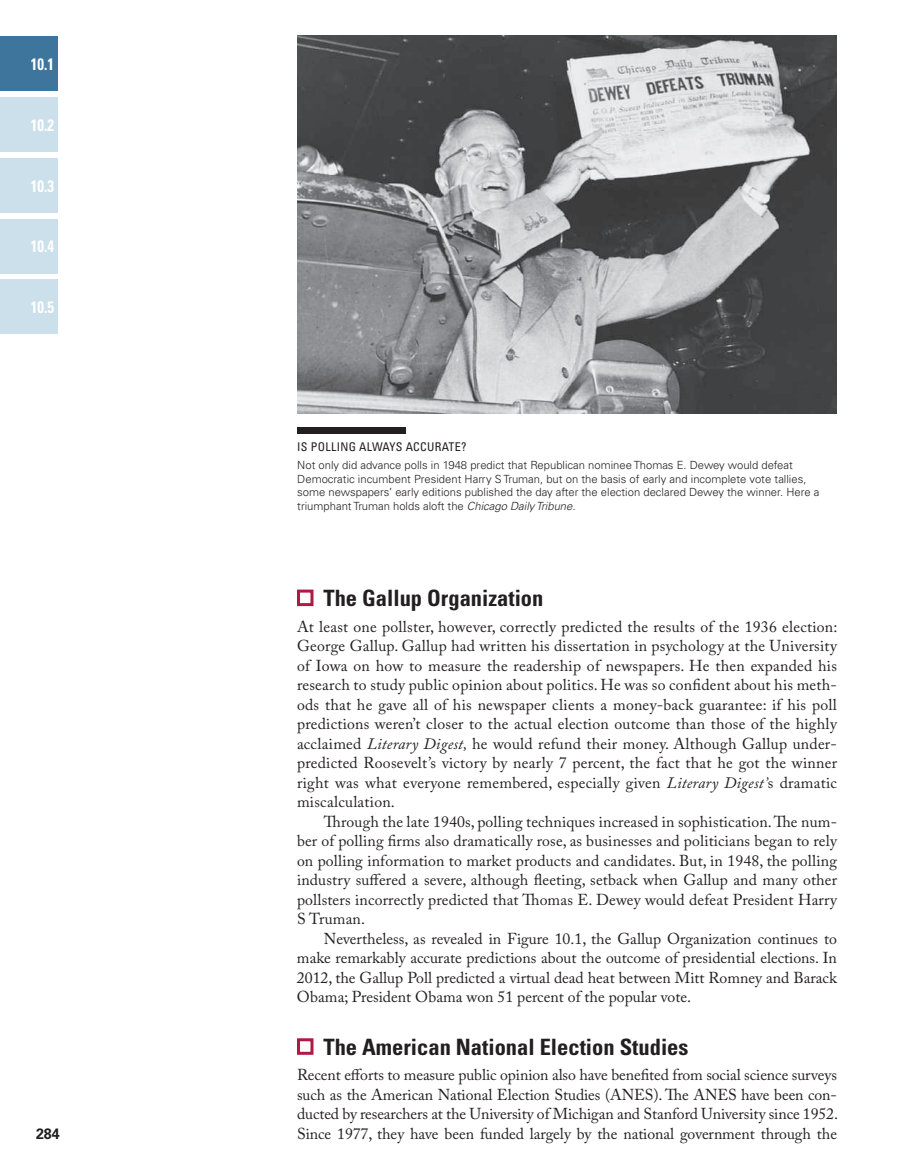
<style>
.page{position:relative;width:918px;height:1175px;background:#fff}
.page>*{position:absolute;margin:0;border:0;box-sizing:border-box;transform-origin:0 0}
.t1{font:700 condensed 22.5px "Univers LT Std";color:#231f20}
.t2{font:700 condensed 16.5px "Univers LT Std";color:#fff;scale:.9 1}
.t3{font:15.75px/19.5px "Adobe Caslon Pro";letter-spacing:.005em;color:#231f20;text-align:justify}
.t4{font:700 15px "Univers LT Std";color:#231f20;scale:.95 1}
.t5{font:condensed 12px "Univers LT Std";letter-spacing:.025em;color:#231f20}
.t6{font:300 11.25px/13.5px "Univers LT Std";color:#231f20}
.s1{font-style:italic}
</style>
<div class="page">
<div style="left:0;top:218px;width:58px;height:55px;background:#cce0eb"></div>
<div style="left:0;top:97px;width:58px;height:55px;background:#cce0eb"></div>
<div style="left:0;top:279px;width:58px;height:55px;background:#cce0eb"></div>
<div style="left:0;top:158px;width:58px;height:55px;background:#cce0eb"></div>
<div style="left:0;top:36px;width:58px;height:55px;background:#3e759c"></div>
<div style="left:297px;top:589px;width:17px;height:17px;border:3px solid #b11844"></div>
<div style="left:297px;top:1038px;width:17px;height:16px;border:3px solid #b11844"></div>
<img style="left:297px;top:36px;width:540px;height:378px">
<div style="left:297px;top:427px;width:108px;height:6px;background:#231f20"></div>
<p class="t2" style="left:31px;top:54px;width:27px">10.1</p>
<p class="t2" style="left:31px;top:115px;width:27px">10.2</p>
<p class="t2" style="left:31px;top:175px;width:27px">10.3</p>
<p class="t2" style="left:31px;top:236px;width:27px">10.4</p>
<p class="t2" style="left:31px;top:297px;width:27px">10.5</p>
<p class="t4" style="left:36px;top:1124px;width:27px">284</p>
<p class="t5" style="left:297px;top:439px;width:171px">IS POLLI NG ALWAYS ACCURATE?</p>
<p class="t6" style="left:297px;top:459px;width:524px">Not only did advance polls in 1948 predict that Republican nominee Thomas E. Dewey would defeat Democratic incumbent President Harry S Truman, but on the basis of early and incomplete vote tallies, some newspapers’ early editions published the day after the election declared Dewey the winner. Here a triumphant Truman holds aloft the <span class="s1">Chicago Daily Tribune.</span></p>
<h1 class="t1" style="left:323px;top:584px;width:222px">The Gallup Organization</h1>
<p class="t3" style="left:297px;top:616px;width:542px">At least one pollster, however, correctly predicted the results of the 1936 election:<br>George Gallup. Gallup had written his dissertation in psychology at the University of Iowa on how to measure the readership of newspapers. He then expanded his research to study public opinion about politics. He was so confident about his meth&shy;ods that he gave all of his newspaper clients a money-back guarantee: if his poll predictions weren’t closer to the actual election outcome than those of the highly acclaimed <span class="s1">Literary Digest,</span> he would refund their money. Although Gallup under&shy;predicted Roosevelt’s victory by nearly 7 percent, the fact that he got the winner right was what everyone remembered, especially given <span class="s1">Literary Digest’</span>s dramatic miscalculation.</p>
<p class="t3" style="left:297px;top:811px;width:542px;text-indent:27px">Through the late 1940s, polling techniques increased in sophistication. The num&shy;ber of polling firms also dramatically rose, as businesses and politicians began to rely on polling information to market products and candidates. But, in 1948, the polling industry suffered a severe, although fleeting, setback when Gallup and many other pollsters incorrectly predicted that Thomas E. Dewey would defeat President Harry S Truman.</p>
<p class="t3" style="left:297px;top:928px;width:542px;text-indent:27px">Nevertheless, as revealed in Figure 10.1, the Gallup Organization continues to make remarkably accurate predictions about the outcome of presidential elections. In 2012, the Gallup Poll predicted a virtual dead heat between Mitt Romney and Barack Obama; President Obama won 51 percent of the popular vote.</p>
<h1 class="t1" style="left:323px;top:1033px;width:367px">The American National Election Studies</h1>
<p class="t3" style="left:297px;top:1065px;width:543px">Recent efforts to measure public opinion also have benefited from social science surveys such as the American National Election Studies (ANES). The ANES have been con&shy;ducted by researchers at the University of Michigan and Stanford University since 1952.<br>Since 1977, they have been funded largely by the national government through the</p>
</div>
